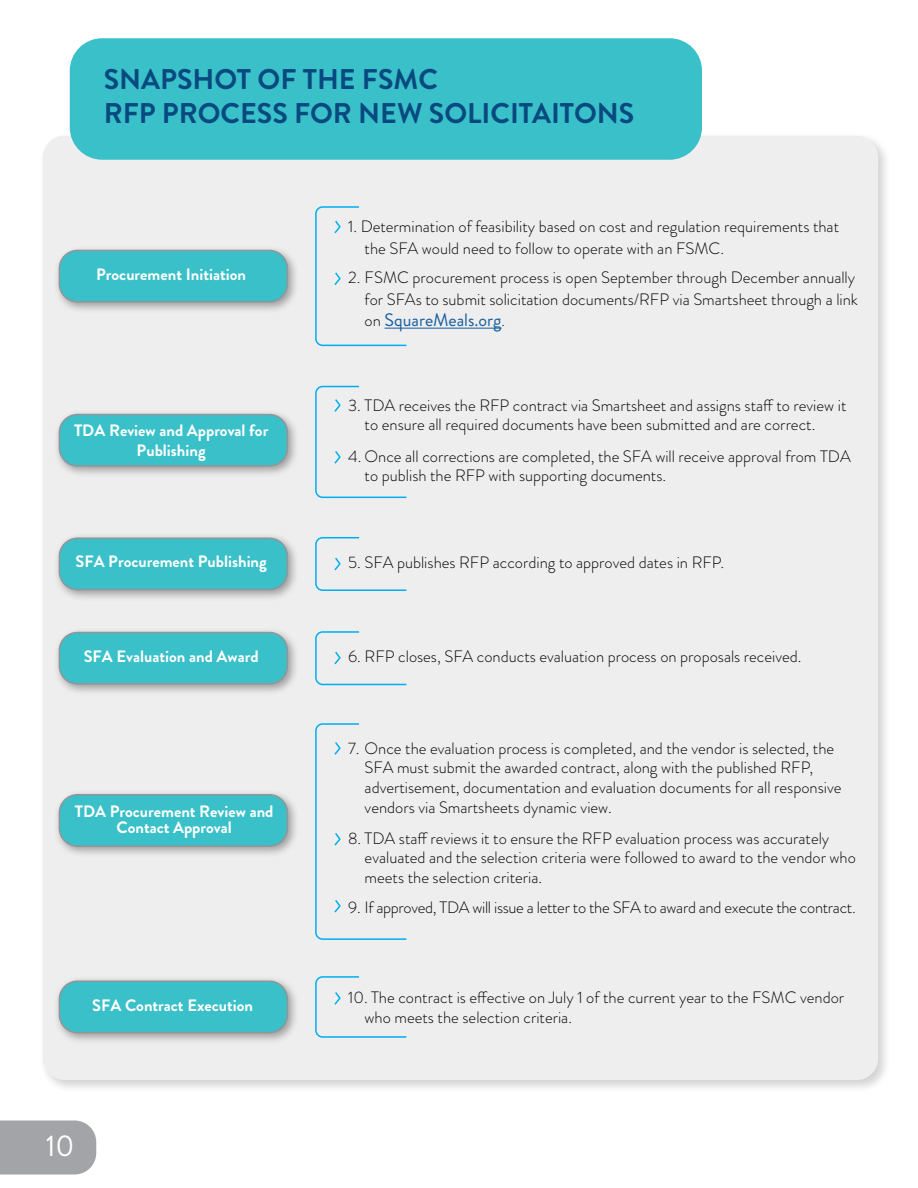
<style>
.page{position:relative;width:918px;height:1188px;background:#fff}
.page>*{position:absolute;margin:0;border:0;box-sizing:border-box;transform-origin:0 0}
.t1{font:30px "Brandon Grotesque";color:#fff}
.Tech_Type{font:700 28.5px "Brandon Grotesque";color:#08497f}
.Paragraph_Style_1{font:18px "Brandon Grotesque";color:#175d9e}
.Paragraph_Style_1-2{font:300 16.5px/19.8px "Brandon Grotesque";color:#040503}
.Tech_Type-2{font:700 16.5px/19.5px "Brandon Grotesque";color:#fff;text-align:center}
.Paragraph_Style_1-3{font:300 16.5px "Brandon Grotesque";letter-spacing:-.02em;color:#040503}
.s1{font-weight:300;font-size:16.5px;color:#040503}
.s2{font-weight:300;font-size:16.5px;color:#231f20}
</style>
<div class="page">
<div style="left:0;top:1120px;width:96px;height:54px;background:#a3a4a8"></div>
<div style="left:39px;top:132px;width:852px;height:961px;background:#231f20;opacity:.2"></div>
<div style="left:43px;top:136px;width:835px;height:944px;background:#eeeeef;border-radius:22px"></div>
<div style="left:54px;top:245px;width:245px;height:69px;background:#231f20;opacity:.39"></div>
<div style="left:59px;top:250px;width:228px;height:52px;background:#3ac0c9;border-radius:18px"></div>
<div style="left:59px;top:250px;width:229px;height:53px;border:2px solid #939598;border-radius:18px"></div>
<div style="left:54px;top:409px;width:245px;height:69px;background:#231f20;opacity:.39"></div>
<div style="left:59px;top:415px;width:228px;height:51px;background:#3ac0c9;border-radius:18px"></div>
<div style="left:59px;top:414px;width:229px;height:53px;border:2px solid #939598;border-radius:18px"></div>
<div style="left:54px;top:789px;width:245px;height:69px;background:#231f20;opacity:.39"></div>
<div style="left:59px;top:795px;width:228px;height:51px;background:#3ac0c9;border-radius:18px"></div>
<div style="left:59px;top:794px;width:229px;height:53px;border:2px solid #939598;border-radius:18px"></div>
<div style="left:54px;top:975px;width:245px;height:70px;background:#231f20;opacity:.39"></div>
<div style="left:59px;top:981px;width:228px;height:52px;background:#3ac0c9;border-radius:18px"></div>
<div style="left:59px;top:980px;width:229px;height:53px;border:2px solid #939598;border-radius:18px"></div>
<div style="left:54px;top:532px;width:245px;height:70px;background:#231f20;opacity:.39"></div>
<div style="left:59px;top:538px;width:228px;height:52px;background:#3ac0c9;border-radius:18px"></div>
<div style="left:59px;top:538px;width:229px;height:52px;border:2px solid #939598;border-radius:18px"></div>
<div style="left:54px;top:627px;width:245px;height:69px;background:#231f20;opacity:.39"></div>
<div style="left:59px;top:633px;width:228px;height:51px;background:#3ac0c9;border-radius:18px"></div>
<div style="left:59px;top:632px;width:229px;height:53px;border:2px solid #939598;border-radius:18px"></div>
<hr style="left:385px;top:328px;width:116px;height:1px;background:#175d9e">
<svg style="left:315px;top:976px;width:92px;height:62px"></svg>
<svg style="left:315px;top:631px;width:92px;height:55px"></svg>
<svg style="left:315px;top:206px;width:93px;height:141px"></svg>
<svg style="left:315px;top:385px;width:92px;height:114px"></svg>
<svg style="left:315px;top:723px;width:92px;height:217px"></svg>
<svg style="left:315px;top:537px;width:92px;height:54px"></svg>
<div style="left:70px;top:38px;width:632px;height:122px;background:#3ac0c9;border-radius:32px"></div>
<p class="Tech_Type" style="left:104px;top:59px;width:336px">SNAPSHOT OF THE FSMC</p>
<p class="Tech_Type" style="left:104px;top:93px;width:532px">RFP PROCESS FOR NEW SOLICITAITONS</p>
<p class="Tech_Type-2" style="left:96px;top:265px;width:151px">Procurement Initiation</p>
<p class="Tech_Type-2" style="left:74px;top:421px;width:196px">TDA Review and Approval for<br>Publishing</p>
<p class="Tech_Type-2" style="left:75px;top:552px;width:193px">SFA Procurement Publishing</p>
<p class="Tech_Type-2" style="left:84px;top:647px;width:176px">SFA Evaluation and Award</p>
<p class="Tech_Type-2" style="left:75px;top:803px;width:200px;line-height:16.5px">TDA Procurement Review and<br>Contact Approval</p>
<p class="Tech_Type-2" style="left:92px;top:996px;width:162px">SFA Contract Execution</p>
<h1 class="t1" style="left:46px;top:1125px;width:30px">10</h1>
<p class="Paragraph_Style_1-2" style="left:365px;top:216px;width:476px;line-height:21.6px;text-indent:-16px">1. Determination of feasibility based on cost and regulation requirements that the SFA would need to follow to operate with an FSMC.</p>
<p class="Paragraph_Style_1-2" style="left:348px;top:267px;width:511px;line-height:21.6px;text-align:right">2. FSMC procurement process is open September through December annually for SFAs to submit solicitation documents/RFP via Smartsheet through a link</p>
<p class="Paragraph_Style_1" style="left:365px;top:308px;width:142px"><span class="s1">on</span> SquareMeals.org<span class="s2">.</span></p>
<p class="Paragraph_Style_1-2" style="left:365px;top:395px;width:483px;text-indent:-16px">3. TDA receives the RFP contract via Smartsheet and assigns staff to review it to ensure all required documents have been submitted and are correct.</p>
<p class="Paragraph_Style_1-2" style="left:365px;top:446px;width:488px;text-indent:-16px">4. Once all corrections are completed, the SFA will receive approval from TDA to publish the RFP with supporting documents.</p>
<p class="Paragraph_Style_1-2" style="left:348px;top:552px;width:378px">5. SFA publishes RFP according to approved dates in RFP.</p>
<p class="Paragraph_Style_1-2" style="left:348px;top:647px;width:455px">6. RFP closes, SFA conducts evaluation process on proposals received.</p>
<p class="Paragraph_Style_1-2" style="left:365px;top:738px;width:478px;text-indent:-16px">7. Once the evaluation process is completed, and the vendor is selected, the SFA must submit the awarded contract, along with the published RFP, advertisement, documentation and evaluation documents for all responsive vendors via Smartsheets dynamic view.</p>
<p class="Paragraph_Style_1-2" style="left:365px;top:828px;width:493px;text-indent:-16px">8. TDA staff reviews it to ensure the RFP evaluation process was accurately evaluated and the selection criteria were followed to award to the vendor who meets the selection criteria.</p>
<p class="Paragraph_Style_1-3" style="left:348px;top:896px;width:509px">9. If approved, TDA will issue a letter to the SFA to award and execute the contract.</p>
<p class="Paragraph_Style_1-2" style="left:365px;top:987px;width:481px;text-indent:-16px">10. The contract is effective on July 1 of the current year to the FSMC vendor who meets the selection criteria.</p>
</div>
